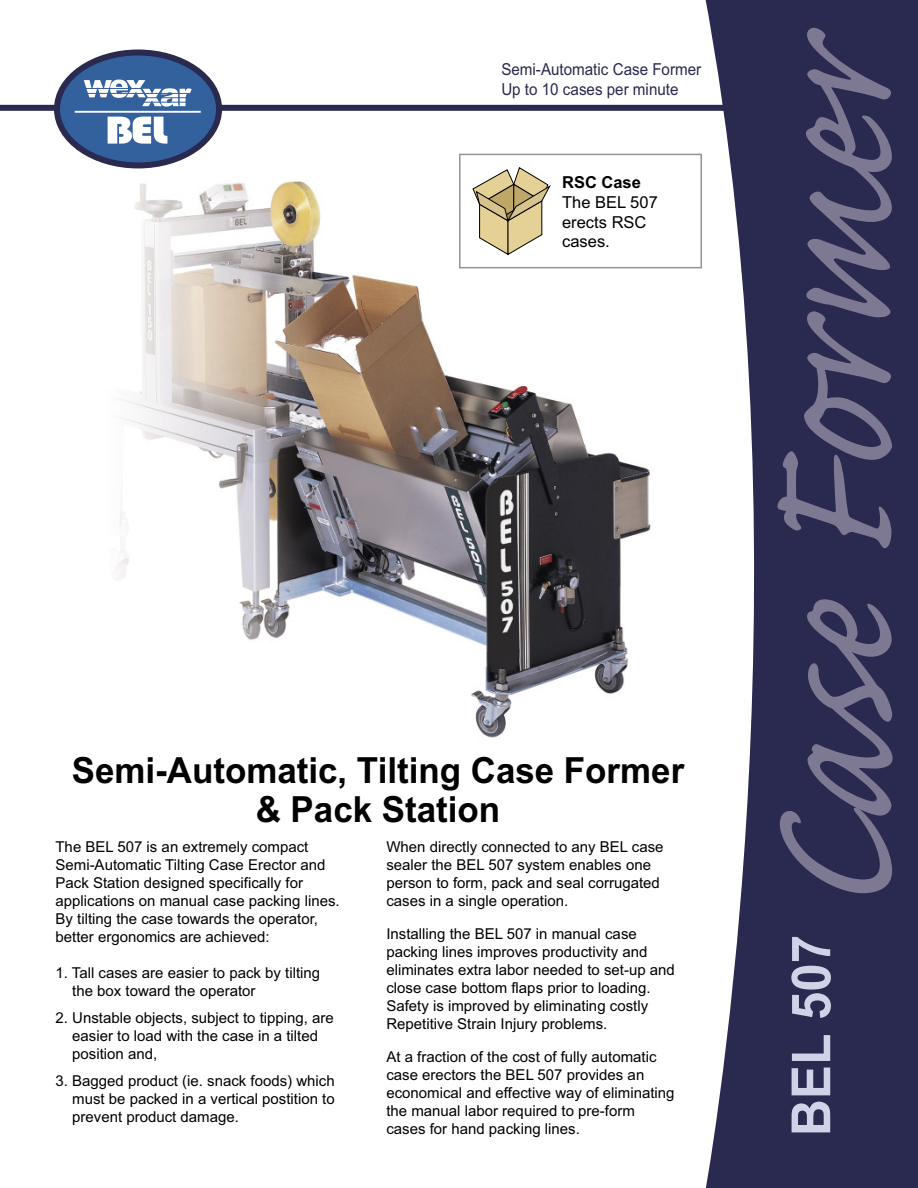
<style>
.page{position:relative;width:918px;height:1188px;background:#fff}
.page>*{position:absolute;margin:0;border:0;box-sizing:border-box;transform-origin:0 0}
.t1{font:232.5px "Caflisch Script Pro";letter-spacing:-.005em;color:#7e7992}
.t2{font:700 54px "Arial";color:#d0d2e8;scale:.95 1}
.t3{font:700 36px/39px "Arial";color:#000;text-align:center}
.t4{font:16.5px/19.8px "Arial";color:#2a294f;scale:.92 1}
.t5{font:16.5px/19.8px "Arial";color:#000}
.t6{font:700 16.5px "Arial";color:#000}
.t7{font:15px/18px "Arial";color:#000}
</style>
<div class="page">
<img style="left:117px;top:167px;width:543px;height:571px">
<svg style="left:703px;top:0;width:215px;height:1188px;fill:#2a294f"></svg>
<div style="left:219px;top:105px;width:510px;height:6px;background:#2a294f"></div>
<div style="left:0;top:105px;width:58px;height:6px;background:#2a294f"></div>
<div style="left:459px;top:154px;width:243px;height:114px;border:1px solid #939393"></div>
<svg style="left:473px;top:167px;width:77px;height:88px"></svg>
<div style="left:57px;top:53px;width:162px;height:112px;background:#33619d;border-radius:50%"></div>
<div style="left:54px;top:50px;width:168px;height:118px;border:6px solid #2a294f;border-radius:50%"></div>
<svg style="left:108px;top:117px;width:59px;height:27px"></svg>
<hr style="left:75px;top:111px;width:126px;height:2px;background:#fff">
<svg style="left:84px;top:80px;width:108px;height:27px"></svg>
<hr style="left:82px;top:88px;width:59px;height:1px;background:#33619d">
<hr style="left:81px;top:93px;width:113px;height:1px;background:#33619d">
<hr style="left:146px;top:97px;width:44px;height:1px;background:#33619d">
<hr style="left:139px;top:102px;width:51px;height:1px;background:#33619d">
<p class="t4" style="left:501px;top:61px;width:219px">Semi-Automatic Case Former<br>Up to 10 cases per minute</p>
<p class="t6" style="left:562px;top:176px;width:80px">RSC Case</p>
<p class="t5" style="left:562px;top:194px;width:97px">The BEL 507 erects RSC cases.</p>
<h3 class="t3" style="left:72px;top:754px;width:614px">Semi-Automatic, Tilting Case Former &amp; Pack Station</h3>
<p class="t7" style="left:55px;top:839px;width:286px">The BEL 507 is an extremely compact Semi-Automatic Tilting Case Erector and Pack Station designed specifically for applications on manual case packing lines.<br>By tilting the case towards the operator, better ergonomics are achieved:</p>
<p class="t7" style="left:72px;top:965px;width:250px;text-indent:-17px">1. Tall cases are easier to pack by tilting the box toward the operator</p>
<p class="t7" style="left:72px;top:1010px;width:263px;text-indent:-17px">2. Unstable objects, subject to tipping, are easier to load with the case in a tilted position and,</p>
<p class="t7" style="left:72px;top:1073px;width:264px;text-align:justify;text-indent:-17px">3. Bagged product (ie. snack foods) which must be packed in a vertical postition to prevent product damage.</p>
<p class="t7" style="left:386px;top:839px;width:279px">When directly connected to any BEL case sealer the BEL 507 system enables one person to form, pack and seal corrugated cases in a single operation.</p>
<p class="t7" style="left:386px;top:926px;width:290px">Installing the BEL 507 in manual case packing lines improves productivity and eliminates extra labor needed to set-up and close case bottom flaps prior to loading.<br>Safety is improved by eliminating costly Repetitive Strain Injury problems.</p>
<p class="t7" style="left:386px;top:1049px;width:290px">At a fraction of the cost of fully automatic case erectors the BEL 507 provides an economical and effective way of eliminating the manual labor required to pre-form cases for hand packing lines.</p>
<h1 class="t1" style="left:673px;top:913px;width:867px;rotate:-90deg">Case Former</h1>
<h2 class="t2" style="left:791px;top:1136px;width:214px;rotate:-90deg">BEL 507</h2>
</div>
